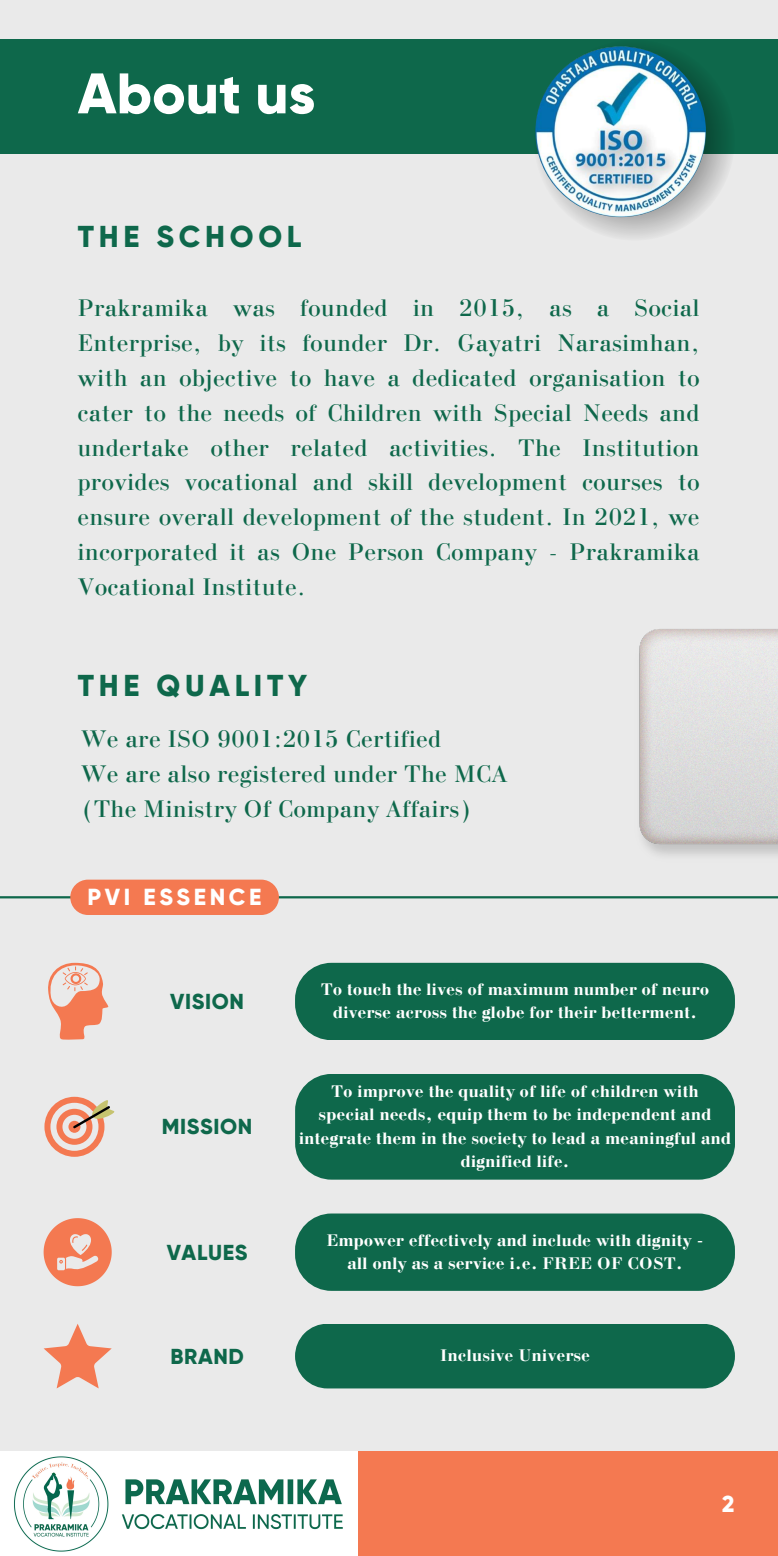
<style>
.page{position:relative;width:778px;height:1556px;background:#fff}
.page>*{position:absolute;margin:0;border:0;box-sizing:border-box;transform-origin:0 0}
.t1{font:800 57px "Gilroy";color:#fff}
.t2{font:800 30.18px "Gilroy";letter-spacing:.155em;color:#0e684b}
.t3{font:25.26px/34.9px "Bodoni";letter-spacing:.03em;color:#0e684b;text-align:justify}
.t4{font:800 23.22px "Gilroy";letter-spacing:.155em;color:#fff}
.t5{font:800 23.1px "Gilroy";color:#fff}
.t6{font:800 21.63px "Gilroy";letter-spacing:.03em;color:#0e684b}
.t7{font:700 17.7px/23.2px "Bodoni";letter-spacing:.03em;color:#fff;text-align:center}
</style>
<div class="page">
<div style="left:0;top:0;width:778px;height:1555px;background:#eaeaea"></div>
<div style="left:0;top:39px;width:778px;height:115px;background:#0e684b"></div>
<svg style="left:538px;top:49px;width:193px;height:189px"></svg>
<img style="left:535px;top:46px;width:171px;height:171px;border-radius:50%">
<div style="left:295px;top:962px;width:440px;height:78px;background:#0e684b"></div>
<div style="left:295px;top:1213px;width:440px;height:77px;background:#0e684b"></div>
<div style="left:295px;top:1324px;width:440px;height:64px;background:#0e684b"></div>
<div style="left:295px;top:1074px;width:439px;height:105px;background:#0e684b"></div>
<svg style="left:48px;top:962px;width:60px;height:78px"></svg>
<svg style="left:44px;top:1096px;width:71px;height:60px"></svg>
<svg style="left:44px;top:1218px;width:68px;height:68px"></svg>
<svg style="left:44px;top:1324px;width:68px;height:64px"></svg>
<hr style="left:0;top:896px;width:778px;height:2px;background:#0e684b">
<div style="left:0;top:1451px;width:778px;height:104px;background:#f47951"></div>
<div style="left:70px;top:879px;width:209px;height:36px;background:#f47951;border-radius:18px"></div>
<img style="left:0;top:1451px;width:358px;height:104px">
<img style="left:639px;top:629px;width:139px;height:227px">
<h1 class="t1" style="left:78px;top:59px;width:239px">About us</h1>
<p class="t2" style="left:78px;top:218px;width:225px">THE SCHOOL</p>
<p class="t3" style="left:78px;top:291px;width:623px">Prakramika was founded in 2015, as a Social Enterprise, by its founder Dr. Gayatri Narasimhan, with an objective to have a dedicated organisation to cater to the needs of Children with Special Needs and undertake other related activities. The Institution provides vocational and skill development courses to ensure overall development of the student. In 2021, we incorporated it as One Person Company - Prakramika Vocational Institute.</p>
<p class="t2" style="left:78px;top:667px;width:231px">THE QUALITY</p>
<p class="t3" style="left:81px;top:722px;width:428px;text-align:left">We are ISO 9001:2015 Certified<br>We are also registered under The MCA (The Ministry Of Company Affairs)</p>
<p class="t4" style="left:88px;top:882px;width:175px">PVI ESSENCE</p>
<p class="t6" style="left:170px;top:988px;width:75px">VISION</p>
<p class="t6" style="left:162px;top:1113px;width:92px">MISSION</p>
<p class="t6" style="left:167px;top:1238px;width:82px">VALUES</p>
<p class="t6" style="left:170px;top:1342px;width:75px">BRAND</p>
<p class="t7" style="left:321px;top:978px;width:389px">To touch the lives of maximum number of neuro diverse across the globe for their betterment.</p>
<p class="t7" style="left:299px;top:1080px;width:433px">To improve the quality of life of children with<br>special needs, equip them to be independent and integrate them in the society to lead a meaningful and dignified life.</p>
<p class="t7" style="left:326px;top:1228px;width:378px">Empower effectively and include with dignity - all only as a service i.e. FREE OF COST.</p>
<p class="t7" style="left:440px;top:1344px;width:151px">Inclusive Universe</p>
<p class="t5" style="left:722px;top:1489px;width:14px">2</p>
</div>
